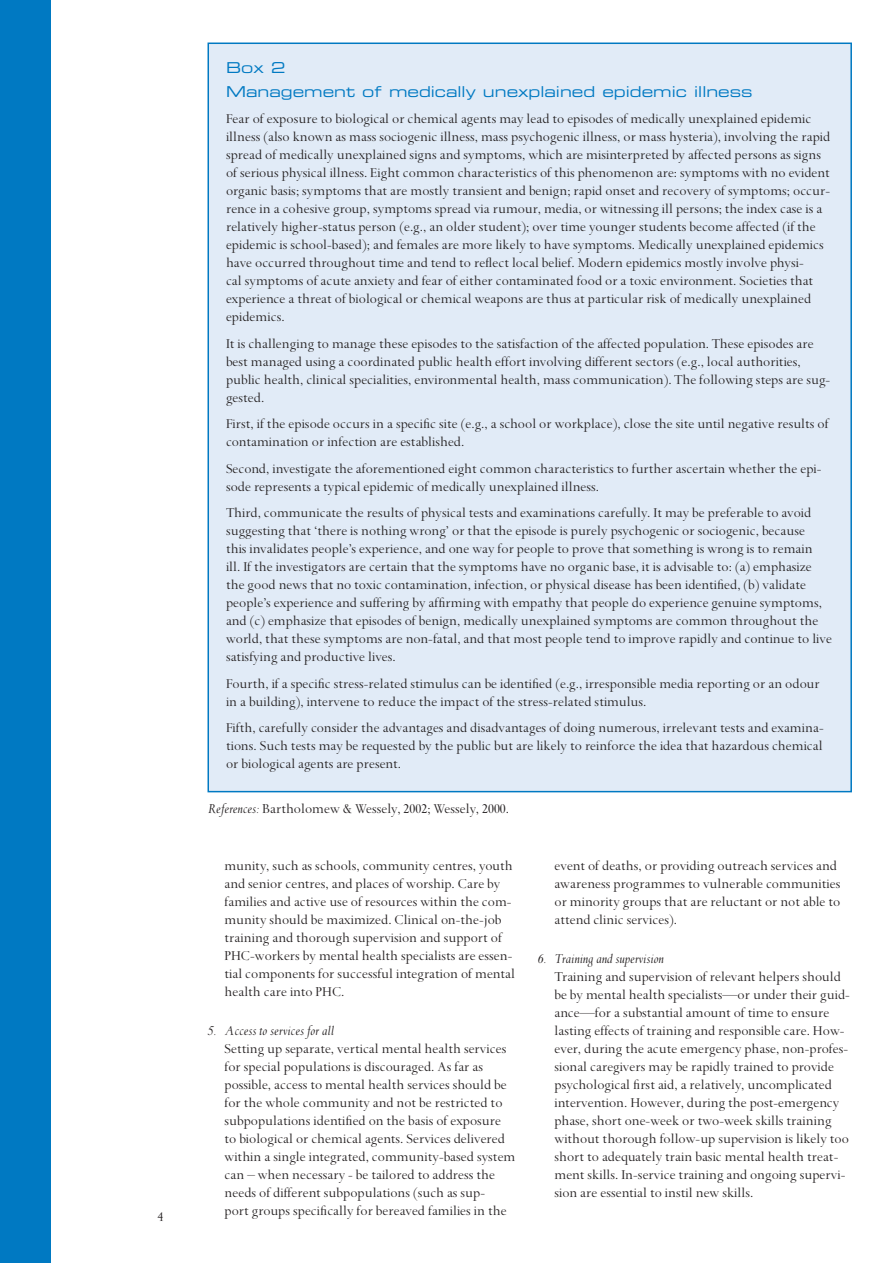
<style>
.page{position:relative;width:893px;height:1263px;background:#fff}
.page>*{position:absolute;margin:0;border:0;box-sizing:border-box;transform-origin:0 0}
.t1{font:15px/18px "Spectrum";color:#231f20}
.t2{font:15px/23.7px "Eurostile Extended Two";color:#0079c2}
.t3{font:italic 15px "Spectrum";color:#231f20}
.s1{font-style:italic}
</style>
<div class="page">
<div style="left:0;top:0;width:51px;height:1263px;background:#0079c2"></div>
<div style="left:208px;top:43px;width:643px;height:749px;background:#e1ebf7"></div>
<p class="t1" style="left:157px;top:1208px;width:7px">4</p>
<p class="t2" style="left:226px;top:55px;width:528px">Box 2<br>Management of medically unexplained epidemic illness</p>
<p class="t1" style="left:226px;top:110px;width:606px">Fear of exposure to biological or chemical agents may lead to episodes of medically unexplained epidemic illness (also known as mass sociogenic illness, mass psychogenic illness, or mass hysteria), involving the rapid spread of medically unexplained signs and symptoms, which are misinterpreted by affected persons as signs of serious physical illness. Eight common characteristics of this phenomenon are: symptoms with no evident organic basis; symptoms that are mostly transient and benign; rapid onset and recovery of symptoms; occur&shy;rence in a cohesive group, symptoms spread via rumour, media, or witnessing ill persons; the index case is a relatively higher-status person (e.g., an older student); over time younger students become affected (if the epidemic is school-based); and females are more likely to have symptoms. Medically unexplained epidemics have occurred throughout time and tend to reflect local belief. Modern epidemics mostly involve physi-<br>cal symptoms of acute anxiety and fear of either contaminated food or a toxic environment. Societies that experience a threat of biological or chemical weapons are thus at particular risk of medically unexplained epidemics.</p>
<p class="t1" style="left:226px;top:334px;width:606px">It is challenging to manage these episodes to the satisfaction of the affected population. These episodes are best managed using a coordinated public health effort involving different sectors (e.g., local authorities, public health, clinical specialities, environmental health, mass communication). The following steps are sug&shy;gested.</p>
<p class="t1" style="left:226px;top:415px;width:604px">First, if the episode occurs in a specific site (e.g., a school or workplace), close the site until negative results of contamination or infection are established.</p>
<p class="t1" style="left:226px;top:459px;width:597px">Second, investigate the aforementioned eight common characteristics to further ascertain whether the epi&shy;sode represents a typical epidemic of medically unexplained illness.</p>
<p class="t1" style="left:226px;top:504px;width:607px">Third, communicate the results of physical tests and examinations carefully. It may be preferable to avoid suggesting that ‘there is nothing wrong’ or that the episode is purely psychogenic or sociogenic, because<br>this invalidates people’s experience, and one way for people to prove that something is wrong is to remain<br>ill. If the investigators are certain that the symptoms have no organic base, it is advisable to: (a) emphasize the good news that no toxic contamination, infection, or physical disease has been identified, (b) validate people’s experience and suffering by affirming with empathy that people do experience genuine symptoms, and (c) emphasize that episodes of benign, medically unexplained symptoms are common throughout the world, that these symptoms are non-fatal, and that most people tend to improve rapidly and continue to live satisfying and productive lives.</p>
<p class="t1" style="left:226px;top:675px;width:595px">Fourth, if a specific stress-related stimulus can be identified (e.g., irresponsible media reporting or an odour in a building), intervene to reduce the impact of the stress-related stimulus.</p>
<p class="t1" style="left:226px;top:719px;width:599px;text-align:justify">Fifth, carefully consider the advantages and disadvantages of doing numerous, irrelevant tests and examina&shy;tions. Such tests may be requested by the public but are likely to reinforce the idea that hazardous chemical or biological agents are present.</p>
<p class="t1" style="left:207px;top:800px;width:303px"><span class="s1">References:</span> Bartholomew &amp; Wessely, 2002; Wessely, 2000.</p>
<p class="t1" style="left:225px;top:856px;width:292px">munity, such as schools, community centres, youth and senior centres, and places of worship. Care by families and active use of resources within the com&shy;munity should be maximized. Clinical on-the-job training and thorough supervision and support of PHC-workers by mental health specialists are essen&shy;tial components for successful integration of mental health care into PHC.</p>
<p class="t3" style="left:207px;top:1023px;width:128px">5. Access to services for all</p>
<p class="t1" style="left:225px;top:1040px;width:292px">Setting up separate, vertical mental health services for special populations is discouraged. As far as possible, access to mental health services should be for the whole community and not be restricted to subpopulations identified on the basis of exposure to biological or chemical agents. Services delivered within a single integrated, community-based system can – when necessary - be tailored to address the needs of different subpopulations (such as sup-<br>port groups specifically for bereaved families in the</p>
<p class="t1" style="left:554px;top:856px;width:287px">event of deaths, or providing outreach services and awareness programmes to vulnerable communities or minority groups that are reluctant or not able to attend clinic services).</p>
<p class="t3" style="left:537px;top:951px;width:128px">6. Training and supervision</p>
<p class="t1" style="left:554px;top:968px;width:297px">Training and supervision of relevant helpers should be by mental health specialists—or under their guid&shy;ance—for a substantial amount of time to ensure lasting effects of training and responsible care. How&shy;ever, during the acute emergency phase, non-profes&shy;sional caregivers may be rapidly trained to provide psychological first aid, a relatively, uncomplicated intervention. However, during the post-emergency phase, short one-week or two-week skills training without thorough follow-up supervision is likely too short to adequately train basic mental health treat&shy;ment skills. In-service training and ongoing supervi&shy;sion are essential to instil new skills.</p>
</div>
